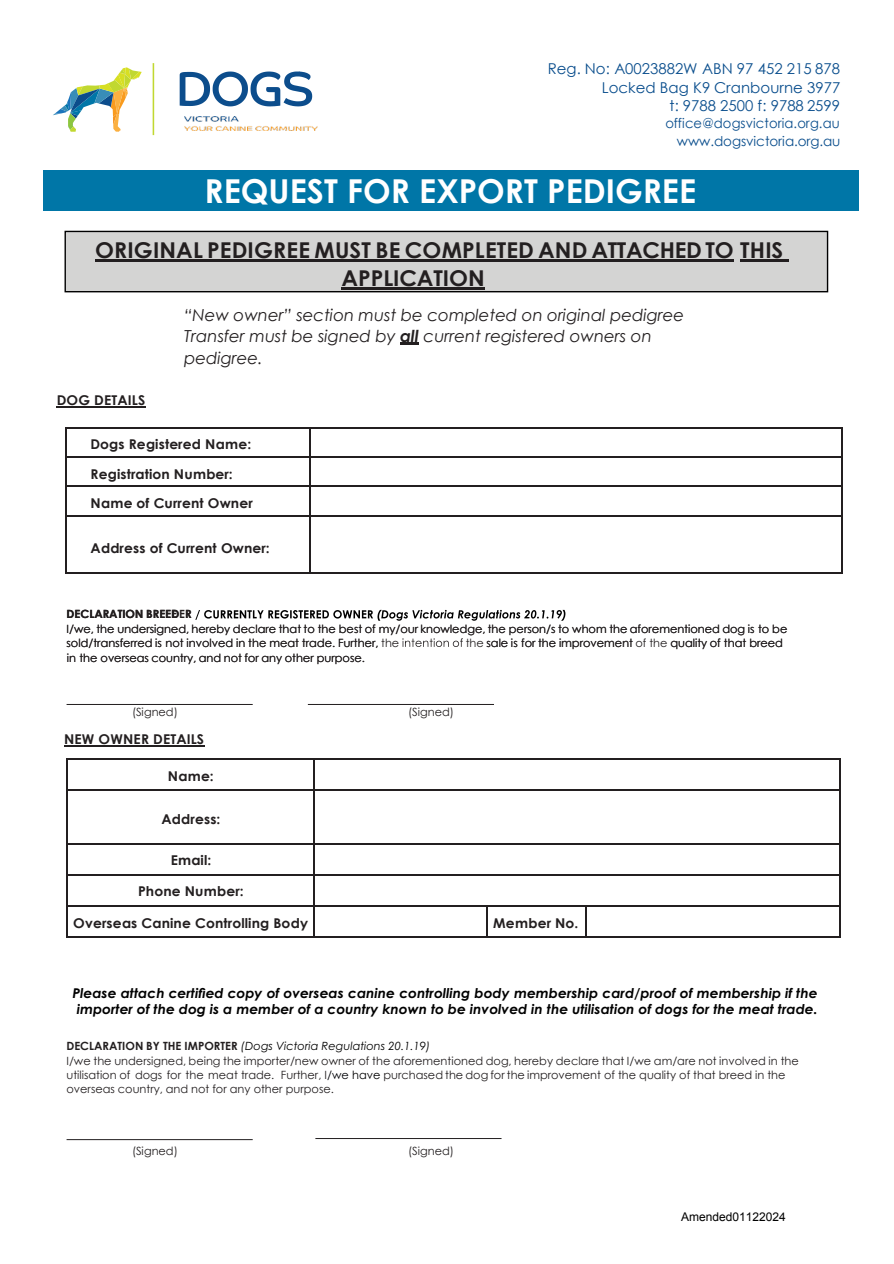
<style>
.page{position:relative;width:894px;height:1264px;background:#fff}
.page>*{position:absolute;margin:0;border:0;box-sizing:border-box;transform-origin:0 0}
.t1{font:700 33px "Century Gothic";color:#fff}
.t2{font:700 21.75px/28.5px "Century Gothic";letter-spacing:.005em;color:#231f20}
.t3{font:italic 16.5px/21.5px "Century Gothic";color:#231f20}
.t4{font:15px/18.3px "Century Gothic";color:#0a4e8d;text-align:right}
.t5{font:italic 700 13.5px/17px "Century Gothic Pro";color:#000;text-align:center}
.t6{font:700 13.5px/29.2px "Century Gothic";letter-spacing:.01em;color:#231f20}
.t7{font:13.5px/18px "Century Gothic";color:#0a4e8d;text-align:right}
.t8{font:12px "Arial";color:#000}
.t9{font:11.4px/13.6px "Century Gothic";color:#231f20}
.t10{font:italic 11.4px "Century Gothic Pro";color:#000}
.t11{font:700 11.4px "Century Gothic";color:#231f20}
.s1{font-weight:700}
.s2{font-family:"Century Gothic Pro"}
.s3{font-family:"Century Gothic";font-weight:700;font-style:normal;color:#231f20}
.s4{font-family:"Century Gothic Pro";color:#000207}
.s5{color:#000}
</style>
<div class="page">
<img style="left:184px;top:116px;width:133px;height:15px">
<svg style="left:180px;top:71px;width:132px;height:35px"></svg>
<hr style="left:153px;top:63px;width:1px;height:72px;background:#c1d831">
<svg style="left:53px;top:67px;width:89px;height:65px"></svg>
<div style="left:43px;top:170px;width:815px;height:40px;background:#0076a7"></div>
<hr style="left:57px;top:406px;width:89px;height:1px;background:#231f20">
<hr style="left:400px;top:342px;width:19px;height:3px;background:#231f20">
<svg style="left:195px;top:609px;width:370px;height:11px"></svg>
<svg style="left:402px;top:638px;width:61px;height:9px"></svg>
<hr style="left:64px;top:745px;width:141px;height:1px;background:#231f20">
<hr style="left:68px;top:758px;width:245px;height:2px;background:#231f20">
<hr style="left:315px;top:758px;width:524px;height:2px;background:#231f20">
<hr style="left:66px;top:760px;width:2px;height:29px;background:#231f20">
<hr style="left:313px;top:760px;width:2px;height:29px;background:#231f20">
<hr style="left:839px;top:760px;width:2px;height:29px;background:#231f20">
<hr style="left:68px;top:789px;width:245px;height:1px;background:#231f20">
<hr style="left:315px;top:789px;width:524px;height:1px;background:#231f20">
<hr style="left:66px;top:790px;width:2px;height:53px;background:#231f20">
<hr style="left:313px;top:790px;width:2px;height:53px;background:#231f20">
<hr style="left:839px;top:790px;width:2px;height:53px;background:#231f20">
<hr style="left:68px;top:843px;width:245px;height:1px;background:#231f20">
<hr style="left:315px;top:843px;width:524px;height:1px;background:#231f20">
<hr style="left:66px;top:844px;width:2px;height:29px;background:#231f20">
<hr style="left:313px;top:844px;width:2px;height:29px;background:#231f20">
<hr style="left:839px;top:844px;width:2px;height:29px;background:#231f20">
<hr style="left:68px;top:873px;width:245px;height:2px;background:#231f20">
<hr style="left:315px;top:873px;width:524px;height:2px;background:#231f20">
<hr style="left:66px;top:875px;width:2px;height:30px;background:#231f20">
<hr style="left:313px;top:875px;width:2px;height:30px;background:#231f20">
<hr style="left:839px;top:875px;width:2px;height:30px;background:#231f20">
<hr style="left:68px;top:905px;width:245px;height:1px;background:#231f20">
<hr style="left:315px;top:905px;width:171px;height:1px;background:#231f20">
<hr style="left:487px;top:905px;width:97px;height:1px;background:#231f20">
<hr style="left:586px;top:905px;width:253px;height:1px;background:#231f20">
<hr style="left:66px;top:906px;width:2px;height:30px;background:#231f20">
<hr style="left:68px;top:936px;width:245px;height:1px;background:#231f20">
<hr style="left:313px;top:906px;width:2px;height:30px;background:#231f20">
<hr style="left:315px;top:936px;width:171px;height:1px;background:#231f20">
<hr style="left:486px;top:906px;width:1px;height:30px;background:#231f20">
<hr style="left:487px;top:936px;width:97px;height:1px;background:#231f20">
<hr style="left:584px;top:906px;width:2px;height:30px;background:#231f20">
<hr style="left:586px;top:936px;width:253px;height:1px;background:#231f20">
<hr style="left:839px;top:906px;width:2px;height:30px;background:#231f20">
<hr style="left:67px;top:427px;width:242px;height:1px;background:#231f20">
<hr style="left:311px;top:427px;width:530px;height:1px;background:#231f20">
<hr style="left:309px;top:428px;width:2px;height:28px;background:#231f20">
<hr style="left:841px;top:428px;width:2px;height:28px;background:#231f20">
<hr style="left:67px;top:456px;width:242px;height:1px;background:#231f20">
<hr style="left:311px;top:456px;width:530px;height:1px;background:#231f20">
<hr style="left:309px;top:457px;width:2px;height:28px;background:#231f20">
<hr style="left:841px;top:457px;width:2px;height:28px;background:#231f20">
<hr style="left:67px;top:485px;width:242px;height:2px;background:#231f20">
<hr style="left:311px;top:485px;width:530px;height:2px;background:#231f20">
<hr style="left:309px;top:487px;width:2px;height:28px;background:#231f20">
<hr style="left:841px;top:487px;width:2px;height:28px;background:#231f20">
<svg style="left:66px;top:427px;width:1px;height:89px"></svg>
<hr style="left:67px;top:515px;width:242px;height:1px;background:#231f20">
<hr style="left:311px;top:515px;width:530px;height:1px;background:#231f20">
<hr style="left:66px;top:516px;width:1px;height:56px;background:#231f20">
<hr style="left:67px;top:572px;width:242px;height:2px;background:#231f20">
<hr style="left:309px;top:516px;width:2px;height:56px;background:#231f20">
<hr style="left:311px;top:572px;width:530px;height:2px;background:#231f20">
<hr style="left:841px;top:516px;width:2px;height:56px;background:#231f20">
<div style="left:64px;top:231px;width:764px;height:61px;background:#d4d4d3;border:1px solid #000"></div>
<hr style="left:95px;top:259px;width:638px;height:2px;background:#231f20">
<hr style="left:740px;top:259px;width:48px;height:2px;background:#231f20">
<hr style="left:341px;top:287px;width:143px;height:3px;background:#231f20">
<hr style="left:67px;top:704px;width:186px;height:1px;background:#221e1f">
<hr style="left:308px;top:704px;width:186px;height:1px;background:#221e1f">
<hr style="left:67px;top:1138px;width:186px;height:1px;background:#221e1f">
<hr style="left:315px;top:1137px;width:186px;height:1px;background:#221e1f">
<h3 class="t4" style="left:547px;top:59px;width:294px">Reg. No: A0023882W ABN 97 452 215 878<br>Locked Bag K9 Cranbourne 3977<br>t: 9788 2500 f: 9788 2599</h3>
<p class="t7" style="left:665px;top:114px;width:176px">office@dogsvictoria.org.au www.dogsvictoria.org.au</p>
<h1 class="t1" style="left:205px;top:166px;width:493px">REQUEST FOR EXPORT PEDIGREE</h1>
<h2 class="t2" style="left:341px;top:235px;width:443px;text-indent:-246px">ORIGINAL PEDIGREE MUST BE COMPLETED AND ATTACHED TO THIS<br>APPLICATION</h2>
<p class="t6" style="left:57px;top:384px;width:90px">DOG DETAILS</p>
<h3 class="t3" style="left:184px;top:303px;width:501px">“New owner” section must be completed on original pedigree<br>Transfer must be signed by <span class="s1">all</span> current registered owners on pedigree.</h3>
<p class="t6" style="left:90px;top:429px;width:164px">Dogs Registered Name:<br>Registration Number:<br>Name of Current Owner</p>
<p class="t6" style="left:91px;top:533px;width:181px">Address of Current Owner:</p>
<p class="t11" style="left:67px;top:605px;width:127px">DECLARATI ON BREEEDER</p>
<p class="t9" style="left:67px;top:622px;width:722px">I/we, the undersigned, hereby declare that to the best of my/our knowledge, the person/s to whom the aforementioned dog is to be sold/transferred is not involved in the meat trade. Further, the</p>
<p class="t9" style="left:465px;top:635px;width:319px"><span class="s2">the</span> sale is for the improvement <span class="s2">of the</span> quality of that breed</p>
<p class="t9" style="left:67px;top:650px;width:300px">in the overseas country, and not for any other purpose.</p>
<p class="t9" style="left:132px;top:705px;width:47px">(Signed)</p>
<p class="t9" style="left:408px;top:705px;width:47px">(Signed)</p>
<p class="t6" style="left:64px;top:724px;width:141px">NEW OWNER DETAILS</p>
<p class="t6" style="left:168px;top:760px;width:47px">Name:</p>
<p class="t6" style="left:161px;top:804px;width:61px">Address:</p>
<p class="t6" style="left:171px;top:845px;width:42px">Email:</p>
<p class="t6" style="left:138px;top:876px;width:107px">Phone Number:</p>
<p class="t6" style="left:73px;top:907px;width:236px">Overseas Canine Controlling Body</p>
<p class="t6" style="left:493px;top:907px;width:87px">Member No.</p>
<p class="t5" style="left:72px;top:983px;width:746px">Please attach certified copy of overseas canine controlling body membership card/proof of membership if the importer of the dog is a member of a country known to be involved in the utilisation of dogs for the meat trade.</p>
<p class="t10" style="left:66px;top:1038px;width:365px"><span class="s3">DECLARATION BY THE IMPORTER</span> (Dogs Victoria Regulations 20.1.19)</p>
<p class="t9" style="left:66px;top:1053px;width:733px">I/we the undersigned, being the importer/new owner of the aforementioned dog, hereby declare that I/we am/are not involved in the utilisation of dogs for the meat trade. Further, I<span class="s4">/we</span> <span class="s5">have</span> purchased the dog for the improvement of the quality of that breed in the</p>
<p class="t9" style="left:66px;top:1081px;width:269px">overseas country, and not for any other purpose.</p>
<p class="t9" style="left:132px;top:1143px;width:47px">(Signed)</p>
<p class="t9" style="left:408px;top:1143px;width:47px">(Signed)</p>
<p class="t8" style="left:681px;top:1208px;width:106px">Amended01122024</p>
</div>
